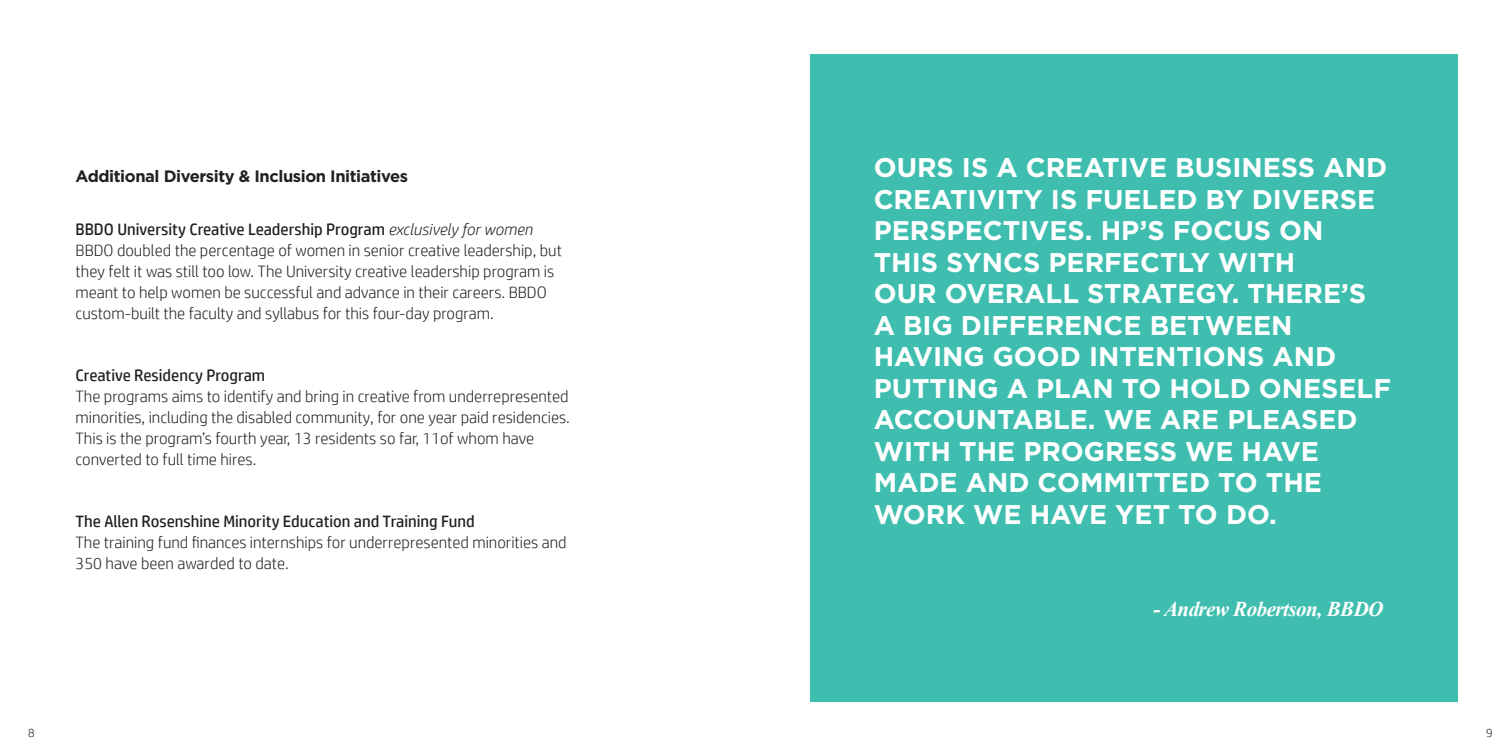
<style>
.page{position:relative;width:1512px;height:756px;background:#fff}
.page>*{position:absolute;margin:0;border:0;box-sizing:border-box;transform-origin:0 0}
.t1{font:700 27px/31.5px "Gotham";color:#fff}
.t2{font:italic 700 21px "Times New Roman";letter-spacing:-.025em;color:#fff}
.t3{font:300 16.5px/21px "HP Simplified";color:#231f20}
.t4{font:16.5px "HP Simplified";color:#231f20}
.t5{font:700 16.5px "Gotham";letter-spacing:-.025em;color:#231f20}
.t6{font:300 12px "HP Simplified";color:#231f20}
.s1{font-weight:400}
.s2{font-style:italic}
</style>
<div class="page">
<div style="left:810px;top:54px;width:648px;height:648px;background:#3fbeaf"></div>
<p class="t5" style="left:76px;top:165px;width:334px">Additional Diversity &amp; Inclusion Initiatives</p>
<p class="t3" style="left:76px;top:219px;width:488px"><span class="s1">BBDO University Creative Leadership Program</span> <span class="s2">exclusively for women </span>BBDO doubled the percentage of women in senior creative leadership, but they felt it was still too low. The University creative leadership program is meant to help women be successful and advance in their careers. BBDO custom-built the faculty and syllabus for this four-day program.</p>
<p class="t4" style="left:76px;top:366px;width:191px">Creative Residency Program</p>
<p class="t3" style="left:76px;top:386px;width:496px">The programs aims to identify and bring in creative from underrepresented minorities, including the disabled community, for one year paid residencies.<br>This is the program’s fourth year, 13 residents so far, 11of whom have converted to full time hires.</p>
<p class="t4" style="left:76px;top:512px;width:401px">The Allen Rosenshine Minority Education and Training Fund</p>
<p class="t3" style="left:76px;top:531px;width:493px">The training fund finances internships for underrepresented minorities and<br>350 have been awarded to date.</p>
<p class="t1" style="left:874px;top:152px;width:519px">OURS IS A CREATIVE BUSINESS AND<br>CREATIVITY IS FUELED BY DIVERSE<br>PERSPECTIVES. HP’S FOCUS ON<br>THIS SYNCS PERFECTLY WITH<br>OUR OVERALL STRATEGY. THERE’S<br>A BIG DIFFERENCE BETWEEN<br>HAVING GOOD INTENTIONS AND<br>PUTTING A PLAN TO HOLD ONESELF<br>ACCOUNTABLE. WE ARE PLEASED<br>WITH THE PROGRESS WE HAVE<br>MADE AND COMMITTED TO THE<br>WORK WE HAVE YET TO DO.</p>
<p class="t2" style="left:1154px;top:594px;width:231px">- Andrew Robertson, BBDO</p>
<p class="t6" style="left:28px;top:726px;width:8px">8</p>
<p class="t6" style="left:1486px;top:726px;width:8px">9</p>
</div>
